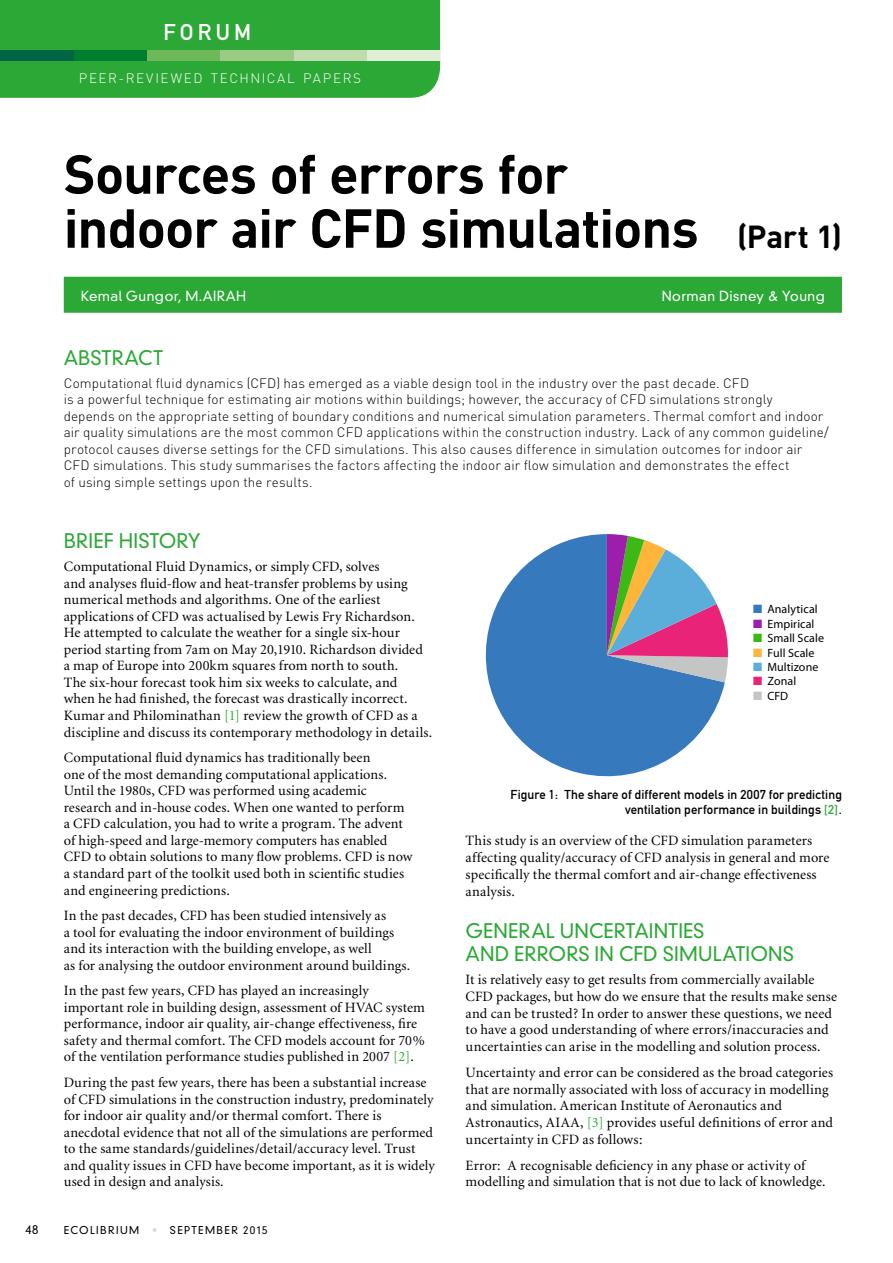
<style>
.page{position:relative;width:893px;height:1263px;background:#fff}
.page>*{position:absolute;margin:0;border:0;box-sizing:border-box;transform-origin:0 0}
.t1{font:700 54px/54px "DIN";letter-spacing:-.02em;color:#000}
.t2{font:22.5px "DIN Mittelschrift";letter-spacing:.185em;color:#fff}
.t3{font:300 19.5px/22.8px "DIN Neuzeit Grotesk";letter-spacing:.005em;color:#2ba835}
.t4{font:14.25px/16.5px "Minion";letter-spacing:.01em;color:#000}
.t5{font:300 13.5px/16.5px "DIN";letter-spacing:.01em;color:#000}
.t6{font:300 13.5px "DIN Neuzeit Grotesk";letter-spacing:.03em;color:#fff}
.t7{font:300 13.5px "DIN";letter-spacing:.115em;color:#fff}
.t8{font:12.75px/14.2px "DIN Mittelschrift";letter-spacing:.01em;color:#000;text-align:right}
.t9{font:12px "Myriad Pro";letter-spacing:.005em;color:#000}
.t10{font:300 12px "DIN Neuzeit Grotesk";color:#000}
.t11{font:300 10.5px "DIN Neuzeit Grotesk";letter-spacing:.13em;color:#000}
.s1{font-size:31.5px}
.s2{color:#2ba835}
.s3{color:#dadada}
.s4{color:#3679bc}
.s5{color:#9d1dac}
.s6{color:#3db915}
.s7{color:#feb53a}
.s8{color:#5baeda}
.s9{color:#e92378}
.s10{color:#c4c5c5}
</style>
<div class="page">
<div style="left:0;top:0;width:440px;height:98px;background:#2ba835"></div>
<div style="left:367px;top:50px;width:73px;height:11px;background:#e0eed8"></div>
<div style="left:293px;top:50px;width:74px;height:11px;background:#c0dcaf"></div>
<div style="left:220px;top:50px;width:73px;height:11px;background:#9aca84"></div>
<div style="left:147px;top:50px;width:73px;height:11px;background:#6db858"></div>
<div style="left:73px;top:50px;width:74px;height:11px;background:#007e30"></div>
<div style="left:0;top:50px;width:73px;height:11px;background:#006544"></div>
<div style="left:64px;top:277px;width:778px;height:36px;background:#2ba835"></div>
<svg style="left:485px;top:534px;width:240px;height:243px;fill:#3679bc"></svg>
<svg style="left:607px;top:534px;width:121px;height:148px"></svg>
<h2 class="t2" style="left:163px;top:19px;width:89px">FORUM</h2>
<p class="t7" style="left:79px;top:70px;width:284px">PEER-REVIEWED TECHNICAL PAPERS</p>
<h1 class="t1" style="left:64px;top:145px;width:780px">Sources of errors for<br>indoor air CFD simulations <span class="s1">(Part 1)</span></h1>
<p class="t6" style="left:81px;top:287px;width:167px">Kemal Gungor, M.AIRAH</p>
<p class="t6" style="left:662px;top:287px;width:165px">Norman Disney &amp; Young</p>
<h3 class="t3" style="left:64px;top:346px;width:101px">ABSTRACT</h3>
<p class="t5" style="left:64px;top:375px;width:766px">Computational fluid dynamics (CFD) has emerged as a viable design tool in the industry over the past decade. CFD<br>is a powerful technique for estimating air motions within buildings; however, the accuracy of CFD simulations strongly<br>depends on the appropriate setting of boundary conditions and numerical simulation parameters. Thermal comfort and indoor air quality simulations are the most common CFD applications within the construction industry. Lack of any common guideline/ protocol causes diverse settings for the CFD simulations. This also causes difference in simulation outcomes for indoor air CFD simulations. This study summarises the factors affecting the indoor air flow simulation and demonstrates the effect<br>of using simple settings upon the results.</p>
<h3 class="t3" style="left:64px;top:529px;width:138px">BRIEF HISTORY</h3>
<p class="t4" style="left:64px;top:559px;width:370px">Computational Fluid Dynamics, or simply CFD, solves<br>and analyses fluid-flow and heat-transfer problems by using numerical methods and algorithms. One of the earliest applications of CFD was actualised by Lewis Fry Richardson.<br>He attempted to calculate the weather for a single six-hour period starting from 7am on May 20,1910. Richardson divided a map of Europe into 200km squares from north to south.<br>The six-hour forecast took him six weeks to calculate, and<br>when he had finished, the forecast was drastically incorrect.<br>Kumar and Philominathan <span class="s2">[1]</span> review the growth of CFD as a discipline and discuss its contemporary methodology in details.</p>
<p class="t4" style="left:64px;top:750px;width:350px">Computational fluid dynamics has traditionally been<br>one of the most demanding computational applications.<br>Until the 1980s, CFD was performed using academic research and in-house codes. When one wanted to perform a CFD calculation, you had to write a program. The advent of high-speed and large-memory computers has enabled CFD to obtain solutions to many flow problems. CFD is now a standard part of the toolkit used both in scientific studies and engineering predictions.</p>
<p class="t4" style="left:64px;top:908px;width:348px">In the past decades, CFD has been studied intensively as<br>a tool for evaluating the indoor environment of buildings and its interaction with the building envelope, as well<br>as for analysing the outdoor environment around buildings.</p>
<p class="t4" style="left:64px;top:983px;width:363px">In the past few years, CFD has played an increasingly important role in building design, assessment of HVAC system performance, indoor air quality, air-change effectiveness, fire safety and thermal comfort. The CFD models account for 70% of the ventilation performance studies published in 2007 <span class="s2">[2]</span>.</p>
<p class="t4" style="left:64px;top:1075px;width:373px">During the past few years, there has been a substantial increase of CFD simulations in the construction industry, predominately for indoor air quality and/or thermal comfort. There is anecdotal evidence that not all of the simulations are performed to the same standards/guidelines/detail/accuracy level. Trust and quality issues in CFD have become important, as it is widely used in design and analysis.</p>
<p class="t10" style="left:25px;top:1222px;width:14px">48</p>
<p class="t11" style="left:64px;top:1223px;width:205px">ECOLIBRIUM <span class="s3">•</span> SEPTEMBER 2015</p>
<p class="t9" style="left:753px;top:603px;width:66px"><span class="s4">■</span> Analytical</p>
<p class="t9" style="left:753px;top:617px;width:63px"><span class="s5">■</span> Empirical</p>
<p class="t9" style="left:753px;top:632px;width:72px"><span class="s6">■</span> Small Scale</p>
<p class="t9" style="left:753px;top:646px;width:63px"><span class="s7">■</span> Full Scale</p>
<p class="t9" style="left:753px;top:660px;width:67px"><span class="s8">■</span> Multizone</p>
<p class="t9" style="left:753px;top:675px;width:44px"><span class="s9">■</span> Zonal</p>
<p class="t9" style="left:753px;top:689px;width:36px"><span class="s10">■</span> CFD</p>
<p class="t8" style="left:511px;top:788px;width:333px">Figure 1: The share of different models in 2007 for predicting ventilation performance in buildings <span class="s2">[2]</span>.</p>
<p class="t4" style="left:466px;top:833px;width:365px">This study is an overview of the CFD simulation parameters affecting quality/accuracy of CFD analysis in general and more specifically the thermal comfort and air-change effectiveness analysis.</p>
<h3 class="t3" style="left:466px;top:919px;width:330px">GENERAL UNCERTAINTIES<br>AND ERRORS IN CFD SIMULATIONS</h3>
<p class="t4" style="left:466px;top:972px;width:373px">It is relatively easy to get results from commercially available CFD packages, but how do we ensure that the results make sense and can be trusted? In order to answer these questions, we need to have a good understanding of where errors/inaccuracies and uncertainties can arise in the modelling and solution process.</p>
<p class="t4" style="left:466px;top:1064px;width:369px">Uncertainty and error can be considered as the broad categories that are normally associated with loss of accuracy in modelling and simulation. American Institute of Aeronautics and Astronautics, AIAA, <span class="s2">[3]</span> provides useful definitions of error and uncertainty in CFD as follows:</p>
<p class="t4" style="left:466px;top:1157px;width:361px">Error: A recognisable deficiency in any phase or activity of modelling and simulation that is not due to lack of knowledge.</p>
</div>
